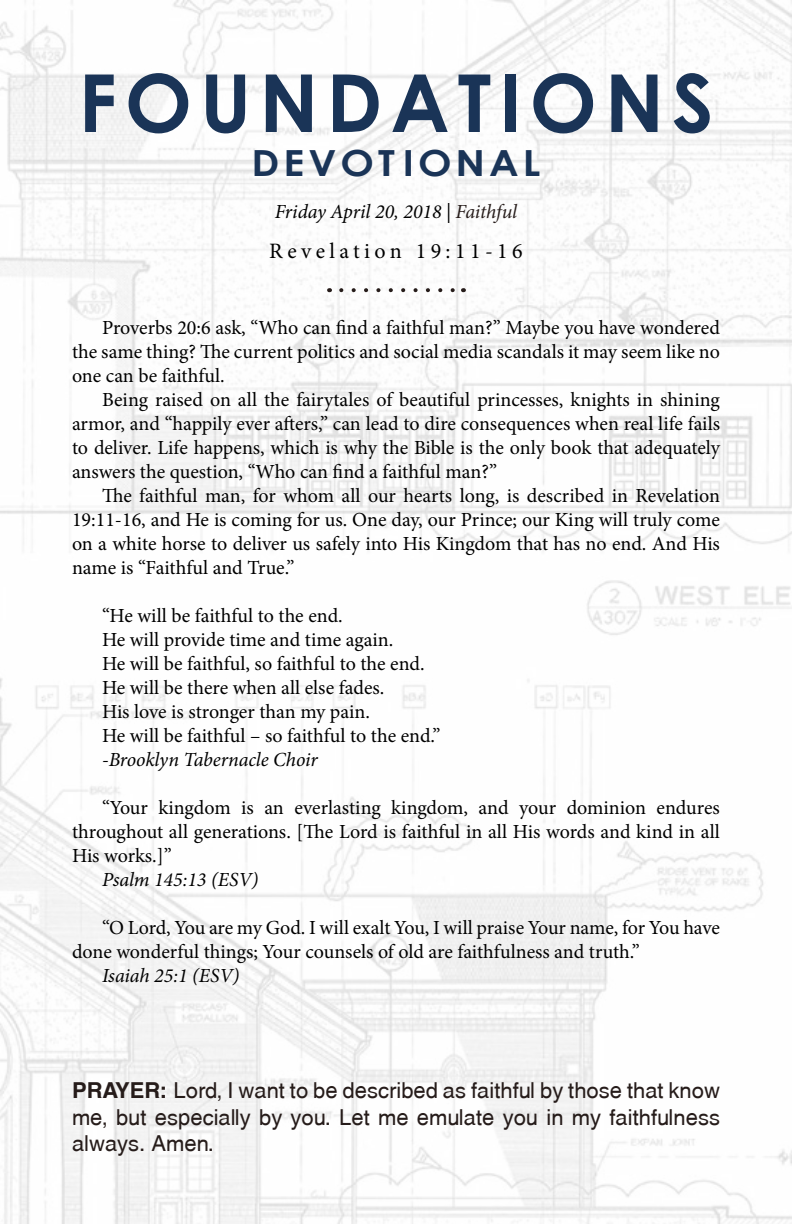
<style>
.page{position:relative;width:792px;height:1224px;background:#fff}
.page>*{position:absolute;margin:0;border:0;box-sizing:border-box;transform-origin:0 0}
.t1{font:700 80px "Century Gothic";letter-spacing:.1em;color:#1a3457}
.t2{font:700 36px "Century Gothic";letter-spacing:.1em;color:#1a3457;scale:1.11 1}
.t3{font:22px/26.4px "Swansea";color:#261c1a;text-align:justify}
.t4{font:22px "Minion Pro";letter-spacing:.2em;color:#000}
.t5{font:20px/24px "Minion Pro";letter-spacing:-.005em;color:#000;text-align:justify}
.t6{font:italic 20px "Minion Pro";letter-spacing:-.005em;color:#000}
.s1{color:#261c1a}
.s2{font-weight:700}
</style>
<div class="page">
<img style="left:0;top:0;width:792px;height:1224px">
<svg style="left:341px;top:288px;width:116px;height:4px"></svg>
<h1 class="t1" style="left:78px;top:42px;width:637px">FOUNDATIONS</h1>
<h2 class="t2" style="left:252px;top:136px;width:262px">DEVOTIONAL</h2>
<p class="t6" style="left:275px;top:198px;width:244px">Friday April 20, 2018 | <span class="s1">Faithful</span></p>
<p class="t4" style="left:269px;top:236px;width:255px">Revelation 19:11-16</p>
<p class="t5" style="left:72px;top:315px;width:649px;text-indent:30px">Proverbs 20:6 ask, “Who can find a faithful man?” Maybe you have wondered the same thing? The current politics and social media scandals it may seem like no one can be faithful.</p>
<p class="t5" style="left:72px;top:387px;width:650px;text-indent:30px">Being raised on all the fairytales of beautiful princesses, knights in shining armor, and “happily ever afters,” can lead to dire consequences when real life fails to deliver. Life happens, which is why the Bible is the only book that adequately answers the question, “Who can find a faithful man?”</p>
<p class="t5" style="left:72px;top:483px;width:650px;text-indent:30px">The faithful man, for whom all our hearts long, is described in Revelation 19:11-16, and He is coming for us. One day, our Prince; our King will truly come on a white horse to deliver us safely into His Kingdom that has no end. And His name is “Faithful and True.”</p>
<p class="t5" style="left:102px;top:603px;width:340px;text-align:left">“He will be faithful to the end.<br>He will provide time and time again.<br>He will be faithful, so faithful to the end.<br>He will be there when all else fades.<br>His love is stronger than my pain.<br>He will be faithful – so faithful to the end.”</p>
<p class="t6" style="left:102px;top:746px;width:217px">-Brooklyn Tabernacle Choir</p>
<p class="t5" style="left:72px;top:795px;width:650px;text-indent:30px">“Your kingdom is an everlasting kingdom, and your dominion endures throughout all generations. [The Lord is faithful in all His words and kind in all His works.]”</p>
<p class="t6" style="left:102px;top:866px;width:158px">Psalm 145:13 (ESV)</p>
<p class="t5" style="left:72px;top:915px;width:650px;text-indent:30px">“O Lord, You are my God. I will exalt You, I will praise Your name, for You have done wonderful things; Your counsels of old are faithfulness and truth.”</p>
<p class="t6" style="left:102px;top:962px;width:139px">Isaiah 25:1 (ESV)</p>
<p class="t3" style="left:72px;top:1077px;width:650px"><span class="s2">PRAYER:</span> Lord, I want to be described as faithful by those that know me, but especially by you. Let me emulate you in my faithfulness always. Amen.</p>
</div>
